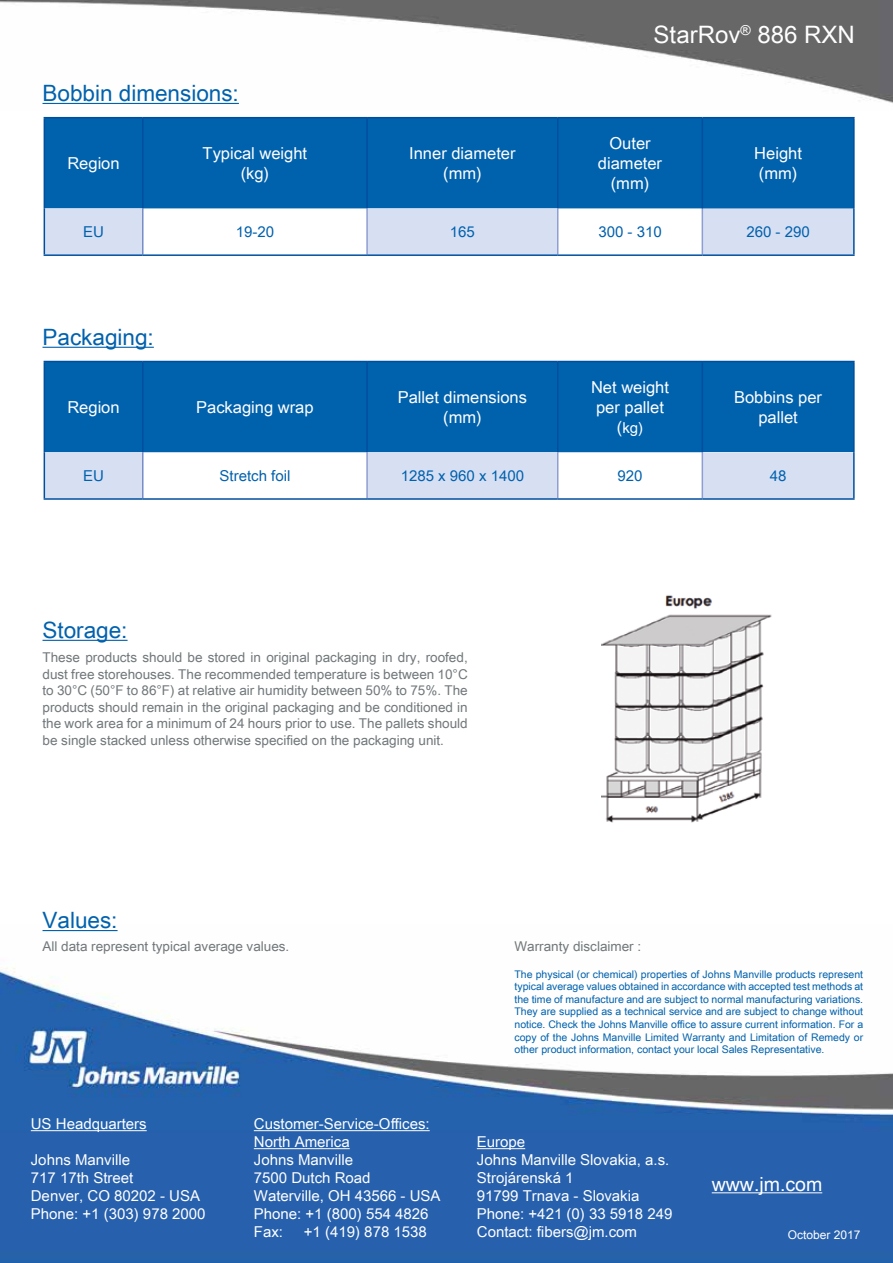
<style>
.page{position:relative;width:893px;height:1263px;background:#fff}
.page>*{position:absolute;margin:0;border:0;box-sizing:border-box;transform-origin:0 0}
.t1{font:24px "Arial Unicode MS";color:#fff}
.t2{font:22.5px "Arial Unicode MS";color:#0061ad}
.t3{font:19.5px "Arial Unicode MS";color:#fff}
.t4{font:16.5px/19.8px "Arial Unicode MS";color:#fff;text-align:center}
.t5{font:15px/18px "Arial Unicode MS";color:#fff}
.t6{font:15px "Arial Unicode MS";color:#0061ad}
.t7{font:13.5px/16.5px "Arial Unicode MS";color:#71777a;text-align:justify}
.t8{font:12px "Arial Unicode MS";color:#fff}
.t9{font:10.5px/12.6px "Arial Unicode MS";color:#0061ad;text-align:justify}
.s1{font-size:16.5px}
</style>
<div class="page">
<img style="left:0;top:0;width:893px;height:104px">
<img style="left:0;top:930px;width:893px;height:333px">
<hr style="left:31px;top:1130px;width:116px;height:1px;background:#fff">
<hr style="left:254px;top:1130px;width:176px;height:1px;background:#fff">
<hr style="left:254px;top:1148px;width:96px;height:1px;background:#fff">
<hr style="left:477px;top:1148px;width:48px;height:1px;background:#fff">
<hr style="left:712px;top:1192px;width:110px;height:1px;background:#fff">
<hr style="left:43px;top:640px;width:85px;height:1px;background:#0061ad">
<hr style="left:43px;top:347px;width:111px;height:1px;background:#0061ad">
<hr style="left:43px;top:103px;width:196px;height:1px;background:#0061ad">
<hr style="left:43px;top:930px;width:75px;height:1px;background:#0061ad">
<div style="left:45px;top:362px;width:657px;height:90px;background:#0061ad"></div>
<div style="left:702px;top:361px;width:152px;height:91px;background:#0061ad"></div>
<svg style="left:45px;top:452px;width:808px;height:46px"></svg>
<hr style="left:44px;top:361px;width:99px;height:1px;background:#004f9f">
<hr style="left:44px;top:362px;width:1px;height:90px;background:#004f9f">
<hr style="left:143px;top:361px;width:224px;height:1px;background:#004f9f">
<hr style="left:142px;top:362px;width:2px;height:90px;background:#004f9f">
<hr style="left:367px;top:361px;width:191px;height:1px;background:#004f9f">
<hr style="left:366px;top:362px;width:2px;height:90px;background:#004f9f">
<hr style="left:558px;top:361px;width:144px;height:1px;background:#004f9f">
<hr style="left:557px;top:362px;width:1px;height:90px;background:#004f9f">
<hr style="left:142px;top:452px;width:2px;height:46px;background:#758cc6">
<hr style="left:366px;top:452px;width:2px;height:46px;background:#8e9ed1">
<hr style="left:557px;top:452px;width:1px;height:46px;background:#8e9ed1">
<hr style="left:702px;top:452px;width:1px;height:46px;background:#8e9ed1">
<hr style="left:702px;top:362px;width:1px;height:90px;background:#004f9f">
<hr style="left:702px;top:361px;width:153px;height:1px;background:#004f9f">
<hr style="left:853px;top:362px;width:2px;height:90px;background:#004f9f">
<hr style="left:44px;top:452px;width:1px;height:46px;background:#004f9f">
<hr style="left:853px;top:452px;width:2px;height:46px;background:#004f9f">
<hr style="left:44px;top:498px;width:99px;height:2px;background:#004f9f">
<hr style="left:143px;top:498px;width:224px;height:2px;background:#004f9f">
<hr style="left:367px;top:498px;width:191px;height:2px;background:#004f9f">
<hr style="left:558px;top:498px;width:144px;height:2px;background:#004f9f">
<hr style="left:702px;top:498px;width:153px;height:2px;background:#004f9f">
<div style="left:45px;top:118px;width:657px;height:90px;background:#0061ad"></div>
<div style="left:702px;top:118px;width:152px;height:90px;background:#0061ad"></div>
<svg style="left:45px;top:208px;width:808px;height:46px"></svg>
<hr style="left:44px;top:117px;width:99px;height:1px;background:#004f9f">
<hr style="left:143px;top:117px;width:224px;height:1px;background:#004f9f">
<hr style="left:142px;top:118px;width:2px;height:90px;background:#004f9f">
<hr style="left:367px;top:117px;width:191px;height:1px;background:#004f9f">
<hr style="left:366px;top:118px;width:2px;height:90px;background:#004f9f">
<hr style="left:558px;top:117px;width:144px;height:1px;background:#004f9f">
<hr style="left:557px;top:118px;width:1px;height:90px;background:#004f9f">
<hr style="left:142px;top:208px;width:2px;height:46px;background:#758cc6">
<hr style="left:366px;top:208px;width:2px;height:46px;background:#8e9ed1">
<hr style="left:557px;top:208px;width:1px;height:46px;background:#8e9ed1">
<hr style="left:702px;top:208px;width:1px;height:46px;background:#8e9ed1">
<hr style="left:702px;top:118px;width:1px;height:90px;background:#004f9f">
<hr style="left:702px;top:117px;width:153px;height:1px;background:#004f9f">
<hr style="left:44px;top:118px;width:1px;height:90px;background:#004f9f">
<hr style="left:853px;top:118px;width:2px;height:90px;background:#004f9f">
<hr style="left:44px;top:208px;width:1px;height:46px;background:#004f9f">
<hr style="left:853px;top:208px;width:2px;height:46px;background:#004f9f">
<hr style="left:44px;top:254px;width:99px;height:2px;background:#004f9f">
<hr style="left:143px;top:254px;width:224px;height:2px;background:#004f9f">
<hr style="left:367px;top:254px;width:191px;height:2px;background:#004f9f">
<hr style="left:558px;top:254px;width:144px;height:2px;background:#004f9f">
<hr style="left:702px;top:254px;width:153px;height:2px;background:#004f9f">
<img style="left:601px;top:595px;width:171px;height:228px">
<h2 class="t2" style="left:43px;top:77px;width:198px">Bobbin dimensions:</h2>
<h1 class="t1" style="left:654px;top:17px;width:203px">StarRov<sup>®</sup> 886 RXN</h1>
<h3 class="t4" style="left:67px;top:153px;width:54px">Region</h3>
<h3 class="t4" style="left:203px;top:143px;width:106px">Typical weight (kg)</h3>
<h3 class="t4" style="left:409px;top:143px;width:108px">Inner diameter (mm)</h3>
<h3 class="t4" style="left:598px;top:133px;width:66px">Outer diameter (mm)</h3>
<h3 class="t4" style="left:754px;top:143px;width:49px;text-align:left">Height (mm)</h3>
<h3 class="t6" style="left:83px;top:221px;width:22px">EU</h3>
<h3 class="t6" style="left:236px;top:221px;width:40px">19-20</h3>
<h3 class="t6" style="left:450px;top:221px;width:27px">165</h3>
<h3 class="t6" style="left:598px;top:221px;width:65px">300 - 310</h3>
<h3 class="t6" style="left:746px;top:221px;width:65px">260 - 290</h3>
<h2 class="t2" style="left:43px;top:321px;width:113px">Packaging:</h2>
<h3 class="t4" style="left:67px;top:397px;width:54px">Region</h3>
<h3 class="t4" style="left:196px;top:397px;width:119px">Packaging wrap</h3>
<h3 class="t4" style="left:398px;top:387px;width:131px">Pallet dimensions (mm)</h3>
<h3 class="t4" style="left:591px;top:377px;width:79px">Net weight per pallet</h3>
<h3 class="t5" style="left:617px;top:418px;width:28px"><span class="s1">(</span>kg)</h3>
<h3 class="t4" style="left:734px;top:387px;width:90px">Bobbins per pallet</h3>
<h3 class="t6" style="left:83px;top:464px;width:22px">EU</h3>
<h3 class="t6" style="left:219px;top:464px;width:72px">Stretch foil</h3>
<h3 class="t6" style="left:401px;top:464px;width:125px">1285 x 960 x 1400</h3>
<h3 class="t6" style="left:617px;top:464px;width:27px">920</h3>
<h3 class="t6" style="left:770px;top:464px;width:18px">48</h3>
<h2 class="t2" style="left:43px;top:614px;width:87px">Storage:</h2>
<p class="t7" style="left:43px;top:649px;width:427px">These products should be stored in original packaging in dry, roofed, dust free storehouses. The recommended temperature is between 10°C to 30°C (50°F to 86°F) at relative air humidity between 50% to 75%. The products should remain in the original packaging and be conditioned in the work area for a minimum of 24 hours prior to use. The pallets should be single stacked unless otherwise specified on the packaging unit.</p>
<h2 class="t2" style="left:43px;top:904px;width:77px">Values:</h2>
<p class="t7" style="left:43px;top:937px;width:248px">All data represent typical average values.</p>
<h3 class="t5" style="left:31px;top:1114px;width:117px">US Headquarters</h3>
<h3 class="t5" style="left:31px;top:1150px;width:176px">Johns Manville<br>717 17th Street<br>Denver, CO 80202 - USA<br>Phone: +1 (303) 978 2000</h3>
<h3 class="t5" style="left:254px;top:1114px;width:188px">Customer-Service-Offices:<br>North America<br>Johns Manville<br>7500 Dutch Road<br>Waterville, OH 43566 - USA<br>Phone: +1 (800) 554 4826<br>Fax:</h3>
<h3 class="t5" style="left:304px;top:1222px;width:124px">+1 (419) 878 1538</h3>
<p class="t7" style="left:514px;top:937px;width:128px">Warranty disclaimer :</p>
<p class="t9" style="left:514px;top:967px;width:350px">The physical (or chemical) properties of Johns Manville products represent typical average values obtained in accordance with accepted test methods at the time of manufacture and are subject to normal manufacturing variations.<br>They are supplied as a technical service and are subject to change without notice. Check the Johns Manville office to assure current information. For a copy of the Johns Manville Limited Warranty and Limitation of Remedy or other product information, contact your local Sales Representative.</p>
<h3 class="t5" style="left:477px;top:1132px;width:197px">Europe<br>Johns Manville Slovakia, a.s.<br>Strojárenská 1<br>91799 Trnava - Slovakia<br>Phone: +421 (0) 33 5918 249<br>Contact: fibers@jm.com</h3>
<h3 class="t3" style="left:712px;top:1170px;width:112px">www.jm.com</h3>
<p class="t8" style="left:788px;top:1226px;width:74px">October 2017</p>
</div>
